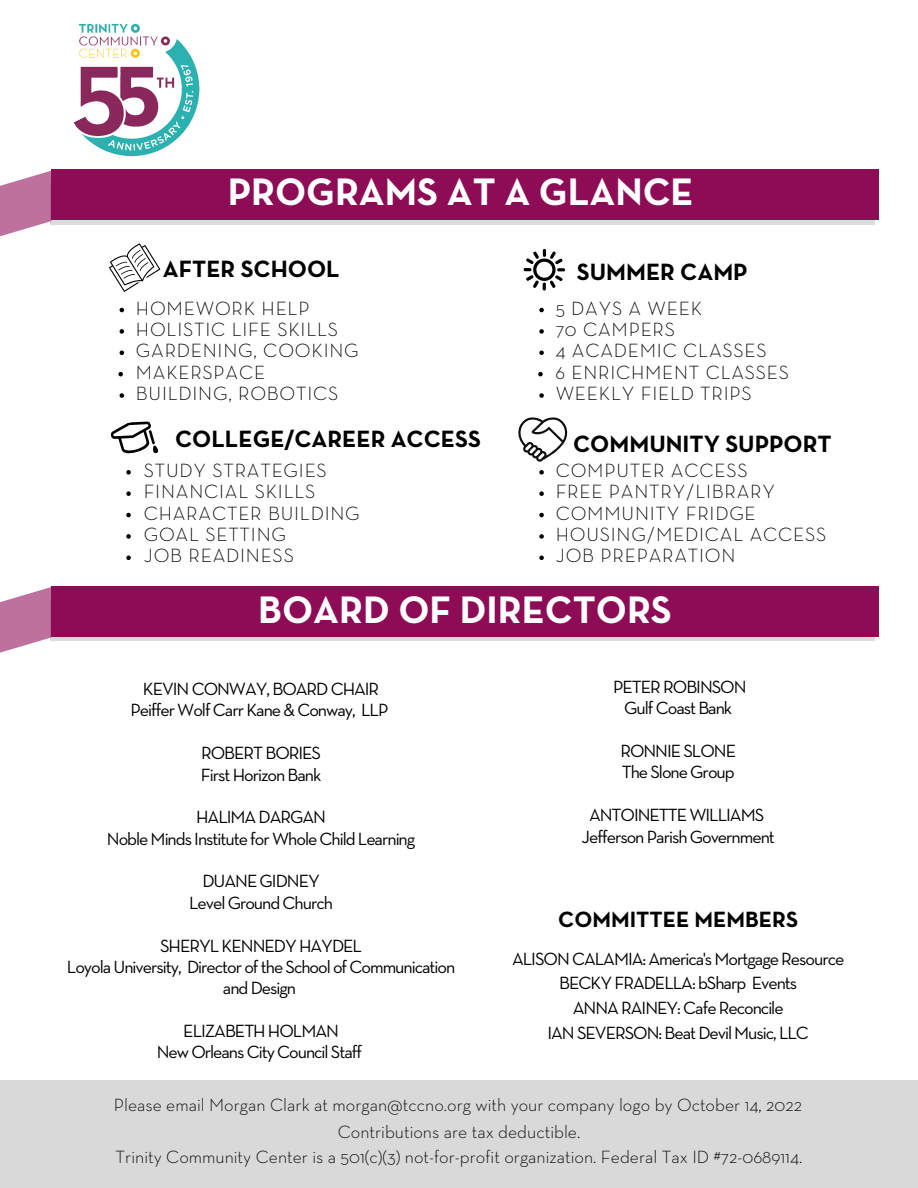
<style>
.page{position:relative;width:918px;height:1188px;background:#fff}
.page>*{position:absolute;margin:0;border:0;box-sizing:border-box;transform-origin:0 0}
.t1{font:700 39px "Neutraface Text";color:#fff}
.t2{font:700 24px "Neutraface Text";color:#000}
.t3{font:700 22.5px "Neutraface Text";color:#000}
.t4{font:300 19.5px/21.3px "Neutra Text";letter-spacing:.04em;color:#000}
.t5{font:18px/21.3px "Neutraface Text";letter-spacing:-.06em;color:#000;text-align:center}
.t6{font:300 18px/24.8px "Neutra Text";color:#000;text-align:center}
</style>
<div class="page">
<div style="left:51px;top:185px;width:824px;height:40px;background:#dbdbdb"></div>
<div style="left:51px;top:170px;width:828px;height:50px;background:#8e0b56"></div>
<svg style="left:0;top:172px;width:52px;height:65px"></svg>
<div style="left:0;top:1080px;width:918px;height:108px;background:#d9d9d9"></div>
<div style="left:51px;top:602px;width:824px;height:39px;background:#dbdbdb"></div>
<div style="left:51px;top:586px;width:828px;height:51px;background:#8e0b56"></div>
<svg style="left:0;top:587px;width:52px;height:66px"></svg>
<img style="left:46px;top:23px;width:181px;height:158px">
<svg style="left:120px;top:308px;width:4px;height:4px"></svg>
<svg style="left:120px;top:329px;width:4px;height:5px"></svg>
<svg style="left:120px;top:351px;width:4px;height:4px"></svg>
<svg style="left:118px;top:372px;width:5px;height:4px"></svg>
<svg style="left:120px;top:393px;width:4px;height:5px"></svg>
<svg style="left:109px;top:243px;width:52px;height:49px"></svg>
<svg style="left:126px;top:470px;width:5px;height:5px"></svg>
<svg style="left:126px;top:491px;width:5px;height:5px"></svg>
<svg style="left:126px;top:513px;width:5px;height:4px"></svg>
<svg style="left:126px;top:534px;width:5px;height:5px"></svg>
<svg style="left:126px;top:556px;width:5px;height:4px"></svg>
<svg style="left:110px;top:421px;width:49px;height:33px"></svg>
<svg style="left:539px;top:308px;width:5px;height:4px"></svg>
<svg style="left:539px;top:329px;width:5px;height:5px"></svg>
<svg style="left:539px;top:351px;width:5px;height:4px"></svg>
<svg style="left:538px;top:372px;width:5px;height:4px"></svg>
<svg style="left:539px;top:393px;width:5px;height:5px"></svg>
<svg style="left:523px;top:249px;width:43px;height:42px"></svg>
<svg style="left:518px;top:417px;width:50px;height:45px"></svg>
<svg style="left:539px;top:470px;width:5px;height:5px"></svg>
<svg style="left:539px;top:491px;width:5px;height:5px"></svg>
<svg style="left:539px;top:513px;width:5px;height:4px"></svg>
<svg style="left:539px;top:534px;width:5px;height:5px"></svg>
<svg style="left:539px;top:556px;width:5px;height:4px"></svg>
<h1 class="t1" style="left:228px;top:175px;width:468px">PROGRAMS AT A GLANCE</h1>
<h2 class="t2" style="left:163px;top:259px;width:178px">AFTER SCHOOL</h2>
<p class="t4" style="left:136px;top:299px;width:224px">HOMEWORK HELP<br>HOLISTIC LIFE SKILLS<br>GARDENING, COOKING<br>MAKERSPACE<br>BUILDING, ROBOTICS</p>
<h2 class="t2" style="left:175px;top:428px;width:307px">COLLEGE/CAREER ACCESS</h2>
<p class="t4" style="left:144px;top:461px;width:218px">STUDY STRATEGIES<br>FINANCIAL SKILLS<br>CHARACTER BUILDING<br>GOAL SETTING<br>JOB READINESS</p>
<h2 class="t2" style="left:577px;top:261px;width:172px">SUMMER CAMP</h2>
<p class="t4" style="left:556px;top:299px;width:235px">5 DAYS A WEEK<br>70 CAMPERS<br>4 ACADEMIC CLASSES<br>6 ENRICHMENT CLASSES<br>WEEKLY FIELD TRIPS</p>
<h2 class="t2" style="left:573px;top:434px;width:260px">COMMUNITY SUPPORT</h2>
<p class="t4" style="left:556px;top:461px;width:272px">COMPUTER ACCESS<br>FREE PANTRY/LIBRARY<br>COMMUNITY FRIDGE<br>HOUSING/MEDICAL ACCESS<br>JOB PREPARATION</p>
<h1 class="t1" style="left:258px;top:592px;width:415px">BOARD OF DIRECTORS</h1>
<p class="t5" style="left:130px;top:679px;width:260px">KEVIN CONWAY, BOARD CHAIR<br>Peiffer Wolf Carr Kane &amp; Conway, LLP</p>
<p class="t5" style="left:201px;top:743px;width:122px;text-align:left">ROBERT BORIES<br>First Horizon Bank</p>
<p class="t5" style="left:107px;top:808px;width:310px">HALIMA DARGAN<br>Noble Minds Institute for Whole Child Learning</p>
<p class="t5" style="left:189px;top:872px;width:145px">DUANE GIDNEY<br>Level Ground Church</p>
<p class="t5" style="left:67px;top:936px;width:390px">SHERYL KENNEDY HAYDEL<br>Loyola University, Director of the School of Communication and Design</p>
<p class="t5" style="left:157px;top:1021px;width:207px">ELIZABETH HOLMAN<br>New Orleans City Council Staff</p>
<p class="t5" style="left:613px;top:677px;width:135px">PETER ROBINSON<br>Gulf Coast Bank</p>
<p class="t5" style="left:620px;top:741px;width:117px;text-align:left">RONNIE SLONE<br>The Slone Group</p>
<p class="t5" style="left:582px;top:805px;width:195px">ANTOINETTE WILLIAMS<br>Jefferson Parish Government</p>
<p class="t3" style="left:558px;top:910px;width:241px">COMMITTEE MEMBERS</p>
<p class="t5" style="left:512px;top:947px;width:334px;line-height:24.8px">ALISON CALAMIA: America's Mortgage Resource BECKY FRADELLA: bSharp Events<br>ANNA RAINEY: Cafe Reconcile<br>IAN SEVERSON: Beat Devil Music, LLC</p>
<p class="t6" style="left:114px;top:1094px;width:690px">Please email Morgan Clark at morgan@tccno.org with your company logo by October 14, 2022</p>
<p class="t6" style="left:116px;top:1121px;width:688px">Contributions are tax deductible.<br>Trinity Community Center is a 501(c)(3) not-for-profit organization. Federal Tax ID #72-0689114.</p>
</div>
